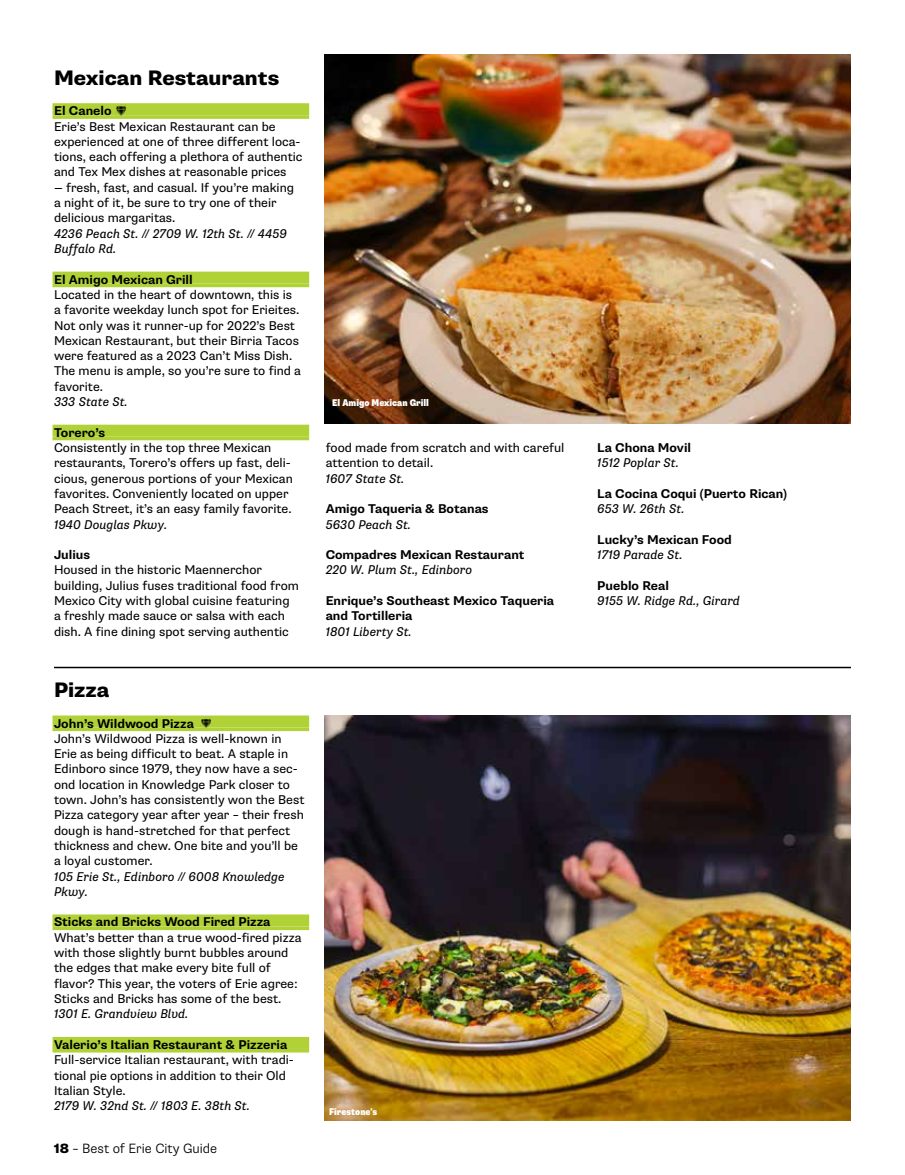
<style>
.page{position:relative;width:905px;height:1175px;background:#fff}
.page>*{position:absolute;margin:0;border:0;box-sizing:border-box;transform-origin:0 0}
.t1{font:800 21px "Supria Sans";color:#000}
.t2{font:300 13.5px "Supria Sans";color:#000}
.t3{font:12.75px/15.3px "Supria Sans";color:#000}
.t4{font:700 12.75px/15.3px "Supria Sans";color:#000}
.t5{font:italic 12.75px/15.3px "Supria Sans";color:#000}
.t6{font:900 condensed 9.75px "Supria Sans";color:#fff}
.s1{font-weight:800}
</style>
<div class="page">
<div style="left:52px;top:103px;width:257px;height:12px;background:#b0d236"></div>
<svg style="left:52px;top:115px;width:257px;height:4px"></svg>
<div style="left:52px;top:272px;width:257px;height:12px;background:#b0d236"></div>
<hr style="left:52px;top:284px;width:257px;height:3px;background:#b0d236">
<div style="left:52px;top:424px;width:257px;height:12px;background:#b0d236"></div>
<hr style="left:52px;top:437px;width:257px;height:3px;background:#b0d236">
<div style="left:52px;top:715px;width:257px;height:12px;background:#b0d236"></div>
<svg style="left:52px;top:727px;width:257px;height:4px"></svg>
<div style="left:52px;top:914px;width:257px;height:12px;background:#b0d236"></div>
<svg style="left:52px;top:926px;width:257px;height:4px"></svg>
<div style="left:52px;top:1036px;width:257px;height:12px;background:#b0d236"></div>
<hr style="left:52px;top:1048px;width:257px;height:4px;background:#b0d236">
<img style="left:324px;top:716px;width:526px;height:404px">
<hr style="left:54px;top:666px;width:796px;height:2px;background:#000">
<img style="left:324px;top:54px;width:526px;height:370px">
<svg style="left:115px;top:106px;width:11px;height:10px"></svg>
<svg style="left:200px;top:717px;width:12px;height:11px"></svg>
<h1 class="t1" style="left:54px;top:64px;width:227px">Mexican Restaurants</h1>
<p class="t4" style="left:54px;top:103px;width:59px">El Canelo</p>
<p class="t3" style="left:54px;top:119px;width:250px">Erie’s Best Mexican Restaurant can be experienced at one of three different loca&shy;tions, each offering a plethora of authentic and Tex Mex dishes at reasonable prices</p>
<p class="t3" style="left:54px;top:180px;width:241px">— fresh, fast, and casual. If you’re making a night of it, be sure to try one of their delicious margaritas.</p>
<p class="t5" style="left:54px;top:226px;width:234px">4236 Peach St. // 2709 W. 12th St. // 4459<br>Buffalo Rd.</p>
<p class="t4" style="left:54px;top:272px;width:140px">El Amigo Mexican Grill</p>
<p class="t3" style="left:54px;top:287px;width:248px">Located in the heart of downtown, this is a favorite weekday lunch spot for Erieites.<br>Not only was it runner-up for 2022’s Best Mexican Restaurant, but their Birria Tacos were featured as a 2023 Can’t Miss Dish.<br>The menu is ample, so you’re sure to find a favorite.</p>
<p class="t5" style="left:54px;top:394px;width:75px">333 State St.</p>
<p class="t4" style="left:54px;top:425px;width:53px">Torero’s</p>
<p class="t3" style="left:54px;top:440px;width:240px">Consistently in the top three Mexican restaurants, Torero’s offers up fast, deli&shy;cious, generous portions of your Mexican favorites. Conveniently located on upper Peach Street, it’s an easy family favorite.</p>
<p class="t5" style="left:54px;top:517px;width:115px">1940 Douglas Pkwy.</p>
<p class="t4" style="left:54px;top:547px;width:38px">Julius</p>
<p class="t3" style="left:54px;top:562px;width:246px">Housed in the historic Maennerchor building, Julius fuses traditional food from Mexico City with global cuisine featuring a freshly made sauce or salsa with each dish. A fine dining spot serving authentic</p>
<h1 class="t1" style="left:54px;top:676px;width:57px">Pizza</h1>
<p class="t4" style="left:54px;top:715px;width:141px">John’s Wildwood Pizza</p>
<p class="t3" style="left:54px;top:731px;width:252px">John’s Wildwood Pizza is well-known in Erie as being difficult to beat. A staple in Edinboro since 1979, they now have a sec&shy;ond location in Knowledge Park closer to town. John’s has consistently won the Best Pizza category year after year – their fresh dough is hand-stretched for that perfect thickness and chew. One bite and you’ll be a loyal customer.</p>
<p class="t5" style="left:54px;top:868px;width:232px">105 Erie St., Edinboro // 6008 Knowledge<br>Pkwy.</p>
<p class="t4" style="left:54px;top:914px;width:218px">Sticks and Bricks Wood Fired Pizza</p>
<p class="t3" style="left:54px;top:930px;width:249px">What’s better than a true wood-fired pizza with those slightly burnt bubbles around the edges that make every bite full of flavor? This year, the voters of Erie agree:<br>Sticks and Bricks has some of the best.</p>
<p class="t5" style="left:54px;top:1006px;width:136px">1301 E. Grandview Blvd.</p>
<p class="t4" style="left:54px;top:1037px;width:235px">Valerio’s Italian Restaurant &amp; Pizzeria</p>
<p class="t3" style="left:54px;top:1052px;width:241px">Full-service Italian restaurant, with tradi&shy;tional pie options in addition to their Old<br>Italian Style.</p>
<p class="t5" style="left:54px;top:1098px;width:197px">2179 W. 32nd St. // 1803 E. 38th St.</p>
<p class="t2" style="left:54px;top:1140px;width:165px"><span class="s1">18</span> – Best of Erie City Guide</p>
<p class="t6" style="left:332px;top:397px;width:98px">El Amigo Mexican Grill</p>
<p class="t3" style="left:325px;top:440px;width:240px">food made from scratch and with careful attention to detail.</p>
<p class="t5" style="left:325px;top:471px;width:80px">1607 State St.</p>
<p class="t4" style="left:325px;top:501px;width:164px">Amigo Taqueria &amp; Botanas</p>
<p class="t5" style="left:325px;top:517px;width:87px">5630 Peach St.</p>
<p class="t4" style="left:325px;top:547px;width:200px">Compadres Mexican Restaurant</p>
<p class="t5" style="left:325px;top:562px;width:148px">220 W. Plum St., Edinboro</p>
<p class="t4" style="left:325px;top:593px;width:230px">Enrique’s Southeast Mexico Taqueria and Tortilleria</p>
<p class="t5" style="left:325px;top:624px;width:88px">1801 Liberty St.</p>
<p class="t6" style="left:329px;top:1105px;width:49px">Firestone's</p>
<p class="t4" style="left:597px;top:440px;width:95px">La Chona Movil</p>
<p class="t5" style="left:597px;top:455px;width:83px">1512 Poplar St.</p>
<p class="t4" style="left:597px;top:486px;width:191px">La Cocina Coqui (Puerto Rican)</p>
<p class="t5" style="left:597px;top:501px;width:89px">653 W. 26th St.</p>
<p class="t4" style="left:597px;top:532px;width:136px">Lucky’s Mexican Food</p>
<p class="t5" style="left:597px;top:547px;width:87px">1719 Parade St.</p>
<p class="t4" style="left:597px;top:578px;width:73px">Pueblo Real</p>
<p class="t5" style="left:597px;top:593px;width:144px">9155 W. Ridge Rd., Girard</p>
</div>
